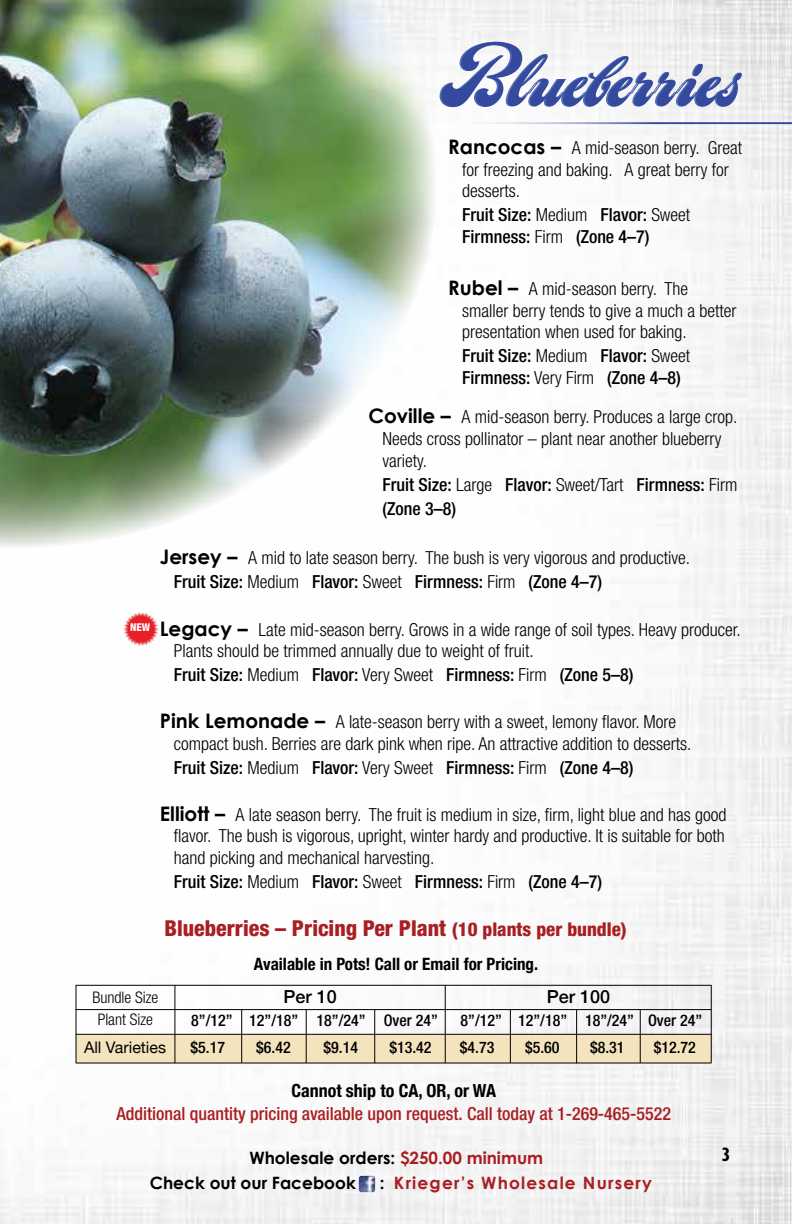
<style>
.page{position:relative;width:792px;height:1224px;background:#fff}
.page>*{position:absolute;margin:0;border:0;box-sizing:border-box;transform-origin:0 0}
.t1{font:67.2px "LHF Chicago Script";letter-spacing:.02em;color:#35499e}
.t2{font:800 condensed 22px "Helvetica Neue LT Std";color:#a91e22}
.t3{font:700 condensed 20px "Gill Sans Nova";color:#000}
.t4{font:300 condensed 18px/21.6px "Helvetica Neue LT Std";color:#000}
.t5{font:500 condensed 18px/21.6px "Helvetica Neue LT Std";color:#000}
.t6{font:500 condensed 18px "Helvetica Neue LT Std";color:#a91e22}
.t7{font:700 condensed 18px "Helvetica Neue";color:#000}
.t8{font:500 18px "Helvetica Neue";color:#000}
.t9{font:700 17px "Century Gothic";color:#000}
.t10{font:700 condensed 17px "Helvetica Neue";color:#000}
.t11{font:700 17px "Century Gothic";letter-spacing:.07em;color:#a91e22}
.t12{font:500 condensed 16px "Helvetica Neue LT Std";color:#000}
.t13{font:300 condensed 16px "Helvetica Neue LT Std";color:#000}
.t14{font:16px "Helvetica Neue";color:#000}
.t15{font:800 condensed 10.8px "Helvetica Neue LT Std";color:#fff}
.s1{font-size:88.8px;color:#5271b5}
.s2{font-family:"Century Gothic";font-weight:700;font-stretch:normal;font-size:20px}
.s3{font-weight:300}
.s4{font-weight:500}
.s5{font-size:19px}
.s6{color:#a91e22}
.s7{color:#000}
</style>
<div class="page">
<img style="left:0;top:0;width:792px;height:1224px">
<img style="left:359px;top:1176px;width:16px;height:16px">
<hr style="left:439px;top:122px;width:353px;height:2px;background:#35499e">
<img style="left:0;top:0;width:437px;height:548px">
<div style="left:77px;top:1035px;width:634px;height:28px;background:#f4e4be"></div>
<hr style="left:76px;top:985px;width:636px;height:1px;background:#000">
<hr style="left:76px;top:1009px;width:635px;height:1px;background:#000">
<hr style="left:76px;top:1063px;width:636px;height:1px;background:#000">
<hr style="left:76px;top:1034px;width:636px;height:1px;background:#000">
<hr style="left:175px;top:985px;width:1px;height:78px;background:#000">
<hr style="left:241px;top:1009px;width:1px;height:54px;background:#000">
<hr style="left:306px;top:1010px;width:1px;height:53px;background:#000">
<hr style="left:374px;top:1010px;width:1px;height:53px;background:#000">
<hr style="left:445px;top:985px;width:1px;height:78px;background:#000">
<hr style="left:510px;top:1009px;width:1px;height:54px;background:#000">
<hr style="left:576px;top:1010px;width:1px;height:53px;background:#000">
<hr style="left:640px;top:1010px;width:1px;height:53px;background:#000">
<hr style="left:711px;top:985px;width:1px;height:78px;background:#000">
<hr style="left:76px;top:985px;width:1px;height:78px;background:#000">
<img style="left:119px;top:608px;width:45px;height:48px">
<h1 class="t1" style="left:439px;top:43px;width:301px"><span class="s1">B</span>lueberries</h1>
<p class="t4" style="left:462px;top:137px;width:282px;text-indent:-14px"><span class="s2">Rancocas –</span> A mid-season berry. Great for freezing and baking. A great berry for desserts.</p>
<p class="t5" style="left:462px;top:204px;width:230px">Fruit Size: <span class="s3">Medium</span> Flavor: <span class="s3">Sweet<br></span>Firmness: <span class="s3">Firm</span> (Zone 4–7)</p>
<p class="t4" style="left:462px;top:278px;width:276px;text-indent:-14px"><span class="s2">Rubel –</span> A mid-season berry. The smaller berry tends to give a much a better presentation when used for baking.</p>
<p class="t5" style="left:462px;top:345px;width:230px">Fruit Size: <span class="s3">Medium</span> Flavor: <span class="s3">Sweet<br></span>Firmness: <span class="s3">Very Firm</span> (Zone 4–8)</p>
<p class="t4" style="left:383px;top:406px;width:356px;text-indent:-14px"><span class="s2">Coville –</span> A mid-season berry. Produces a large crop.<br>Needs cross pollinator – plant near another blueberry variety.</p>
<p class="t5" style="left:383px;top:472px;width:356px;line-height:24px">Fruit Size: <span class="s3">Large</span> Flavor: <span class="s3">Sweet/Tart</span> Firmness: <span class="s3">Firm </span>(Zone 3–8)</p>
<p class="t4" style="left:174px;top:545px;width:518px;line-height:24px;text-indent:-14px"><span class="s2">Jersey –</span> A mid to late season berry. The bush is very vigorous and productive.<br><span class="s4">Fruit Size:</span> Medium <span class="s4">Flavor:</span> Sweet <span class="s4">Firmness:</span> Firm <span class="s4">(Zone 4–7)</span></p>
<p class="t15" style="left:130px;top:620px;width:22px">NEW</p>
<p class="t4" style="left:174px;top:618px;width:568px;text-indent:-14px"><span class="s2">Legacy –</span> Late mid-season berry. Grows in a wide range of soil types. Heavy producer.<br>Plants should be trimmed annually due to weight of fruit.</p>
<p class="t5" style="left:174px;top:664px;width:461px">Fruit Size: <span class="s3">Medium</span> Flavor: <span class="s3">Very Sweet</span> Firmness: <span class="s3">Firm</span> (Zone 5–8)</p>
<p class="t4" style="left:174px;top:711px;width:519px;text-indent:-14px"><span class="s2">Pink Lemonade –</span> A late-season berry with a sweet, lemony flavor. More compact bush. Berries are dark pink when ripe. An attractive addition to desserts.</p>
<p class="t5" style="left:174px;top:757px;width:461px">Fruit Size: <span class="s3">Medium</span> Flavor: <span class="s3">Very Sweet</span> Firmness: <span class="s3">Firm</span> (Zone 4–8)</p>
<p class="t4" style="left:174px;top:803px;width:554px;text-align:justify;text-indent:-14px"><span class="s2">Elliott –</span> A late season berry. The fruit is medium in size, firm, light blue and has good flavor. The bush is vigorous, upright, winter hardy and productive. It is suitable for both hand picking and mechanical harvesting.</p>
<p class="t5" style="left:174px;top:870px;width:430px">Fruit Size: <span class="s3">Medium</span> Flavor: <span class="s3">Sweet</span> Firmness: <span class="s3">Firm</span> (Zone 4–7)</p>
<p class="t2" style="left:164px;top:914px;width:464px">Blueberries – Pricing Per Plant <span class="s5">(10 plants per bundle)</span></p>
<p class="t10" style="left:254px;top:950px;width:286px">Available in Pots! Call or Email for Pricing.</p>
<p class="t13" style="left:92px;top:988px;width:67px">Bundle Size</p>
<p class="t8" style="left:284px;top:982px;width:55px">Per 10</p>
<p class="t8" style="left:547px;top:982px;width:65px">Per 100</p>
<p class="t13" style="left:98px;top:1010px;width:57px">Plant Size</p>
<p class="t12" style="left:191px;top:1011px;width:248px">8”/12” 12”/18” 18”/24” Over 24”</p>
<p class="t12" style="left:461px;top:1011px;width:243px">8”/12” 12”/18” 18”/24” Over 24”</p>
<p class="t14" style="left:84px;top:1036px;width:84px">All Varieties</p>
<p class="t12" style="left:191px;top:1038px;width:36px">$5.17</p>
<p class="t12" style="left:256px;top:1038px;width:36px">$6.42</p>
<p class="t12" style="left:323px;top:1038px;width:36px">$9.14</p>
<p class="t12" style="left:389px;top:1038px;width:44px">$13.42</p>
<p class="t12" style="left:460px;top:1038px;width:36px">$4.73</p>
<p class="t12" style="left:525px;top:1038px;width:36px">$5.60</p>
<p class="t12" style="left:590px;top:1038px;width:36px">$8.31</p>
<p class="t12" style="left:654px;top:1038px;width:44px">$12.72</p>
<p class="t7" style="left:291px;top:1075px;width:206px">Cannot ship to CA, OR, or WA</p>
<p class="t6" style="left:116px;top:1103px;width:556px">Additional quantity pricing available upon request. Call today at 1-269-465-5522</p>
<p class="t9" style="left:249px;top:1147px;width:295px">Wholesale orders: <span class="s6">$250.00 minimum</span></p>
<p class="t9" style="left:150px;top:1172px;width:208px">Check out our Facebook</p>
<p class="t11" style="left:380px;top:1172px;width:274px"><span class="s7">:</span> Krieger’s Wholesale Nursery</p>
<p class="t3" style="left:722px;top:1141px;width:10px">3</p>
</div>
